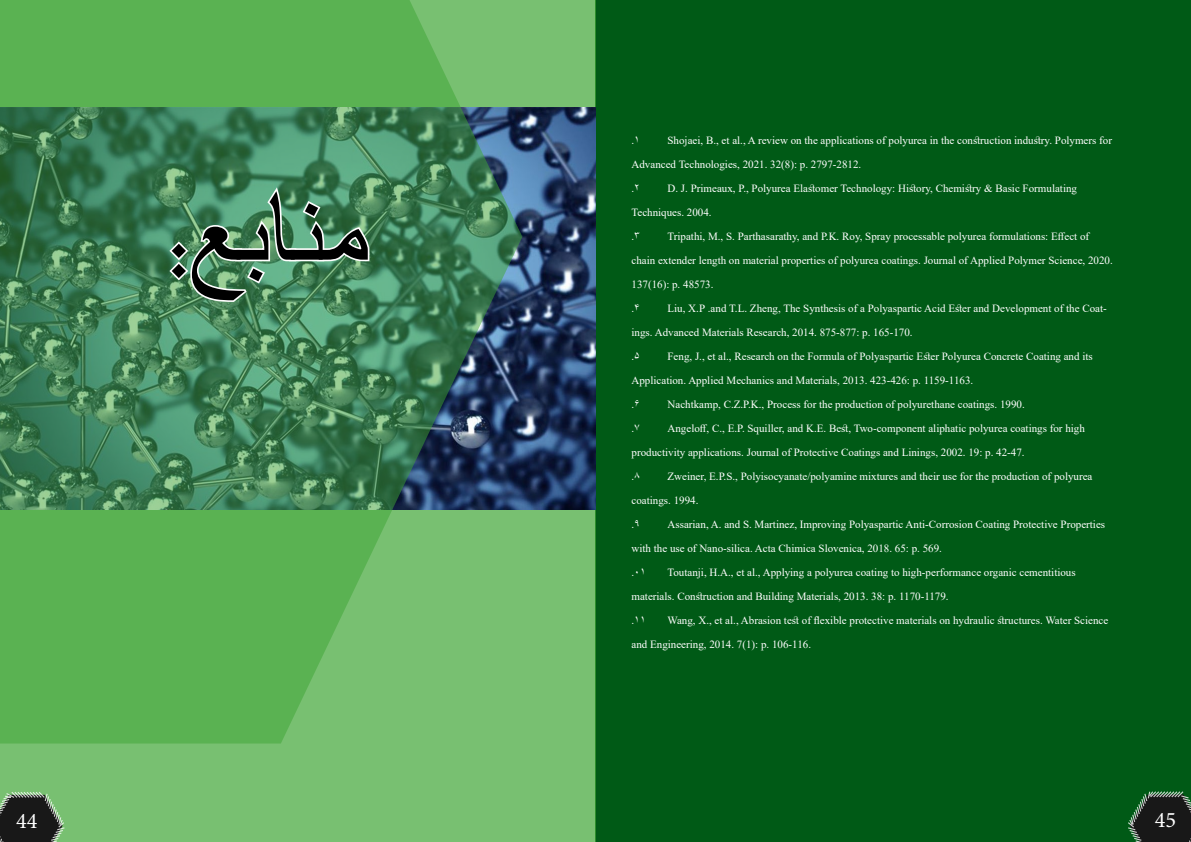
<style>
.page{position:relative;width:1191px;height:842px;background:#fff}
.page>*{position:absolute;margin:0;border:0;box-sizing:border-box;transform-origin:0 0}
.t1{font:114.5px "Times New Roman";color:#000}
.t2{font:22.2px "Minion Pro";color:#fff}
.t3{font:11px/24px "Times New Roman";color:#fff}
.s1{font-family:"Estedad"}
</style>
<div class="page">
<div style="left:595px;top:0;width:596px;height:842px;background:#005a16"></div>
<div style="left:0;top:0;width:595px;height:842px;background:#78c071"></div>
<img style="left:522px;top:107px;width:73px;height:402px">
<svg style="left:0;top:0;width:522px;height:743px;background:#50975a"></svg>
<svg style="left:1128px;top:791px;width:63px;height:51px;background:#233327"></svg>
<svg style="left:0;top:792px;width:65px;height:50px;background:#3a4738"></svg>
<svg style="left:167px;top:184px;width:204px;height:120px;background:#659c79"></svg>
<h1 class="t1" style="left:169px;top:157px;width:194px">منابع<span class="s1">:</span></h1>
<p class="t3" style="left:631px;top:128px;width:10px">.1</p>
<p class="t3" style="left:631px;top:128px;width:482px;text-indent:36px">Shojaei, B., et al., A review on the applications of polyurea in the construction industry. Polymers for<br>Advanced Technologies, 2021. 32(8): p. 2797-2812.<br>.2</p>
<p class="t3" style="left:631px;top:176px;width:447px;text-indent:36px">D. J. Primeaux, P., Polyurea Elastomer Technology: History, Chemistry &amp; Basic Formulating<br>Techniques. 2004.<br>.3</p>
<p class="t3" style="left:631px;top:224px;width:483px;text-indent:36px">Tripathi, M., S. Parthasarathy, and P.K. Roy, Spray processable polyurea formulations: Effect of chain extender length on material properties of polyurea coatings. Journal of Applied Polymer Science, 2020.<br>137(16): p. 48573.<br>.4</p>
<p class="t3" style="left:631px;top:296px;width:477px;text-indent:36px">Liu, X.P .and T.L. Zheng, The Synthesis of a Polyaspartic Acid Ester and Development of the Coat&shy;ings. Advanced Materials Research, 2014. 875-877: p. 165-170.<br>.5</p>
<p class="t3" style="left:631px;top:344px;width:463px;text-indent:36px">Feng, J., et al., Research on the Formula of Polyaspartic Ester Polyurea Concrete Coating and its<br>Application. Applied Mechanics and Materials, 2013. 423-426: p. 1159-1163.<br>.6</p>
<p class="t3" style="left:667px;top:392px;width:359px">Nachtkamp, C.Z.P.K., Process for the production of polyurethane coatings. 1990.</p>
<p class="t3" style="left:631px;top:416px;width:10px">.7</p>
<p class="t3" style="left:631px;top:416px;width:455px;text-indent:36px">Angeloff, C., E.P. Squiller, and K.E. Best, Two-component aliphatic polyurea coatings for high productivity applications. Journal of Protective Coatings and Linings, 2002. 19: p. 42-47.<br>.8</p>
<p class="t3" style="left:631px;top:464px;width:462px;text-indent:36px">Zweiner, E.P.S., Polyisocyanate/polyamine mixtures and their use for the production of polyurea coatings. 1994.<br>.9</p>
<p class="t3" style="left:631px;top:512px;width:475px;text-indent:36px">Assarian, A. and S. Martinez, Improving Polyaspartic Anti-Corrosion Coating Protective Properties with the use of Nano-silica. Acta Chimica Slovenica, 2018. 65: p. 569.<br>.01</p>
<p class="t3" style="left:631px;top:560px;width:446px;text-indent:36px">Toutanji, H.A., et al., Applying a polyurea coating to high-performance organic cementitious materials. Construction and Building Materials, 2013. 38: p. 1170-1179.<br>.11</p>
<p class="t3" style="left:631px;top:608px;width:478px;text-indent:36px">Wang, X., et al., Abrasion test of flexible protective materials on hydraulic structures. Water Science and Engineering, 2014. 7(1): p. 106-116.</p>
<h2 class="t2" style="left:16px;top:806px;width:23px">44</h2>
<h2 class="t2" style="left:1154px;top:805px;width:23px">45</h2>
</div>
